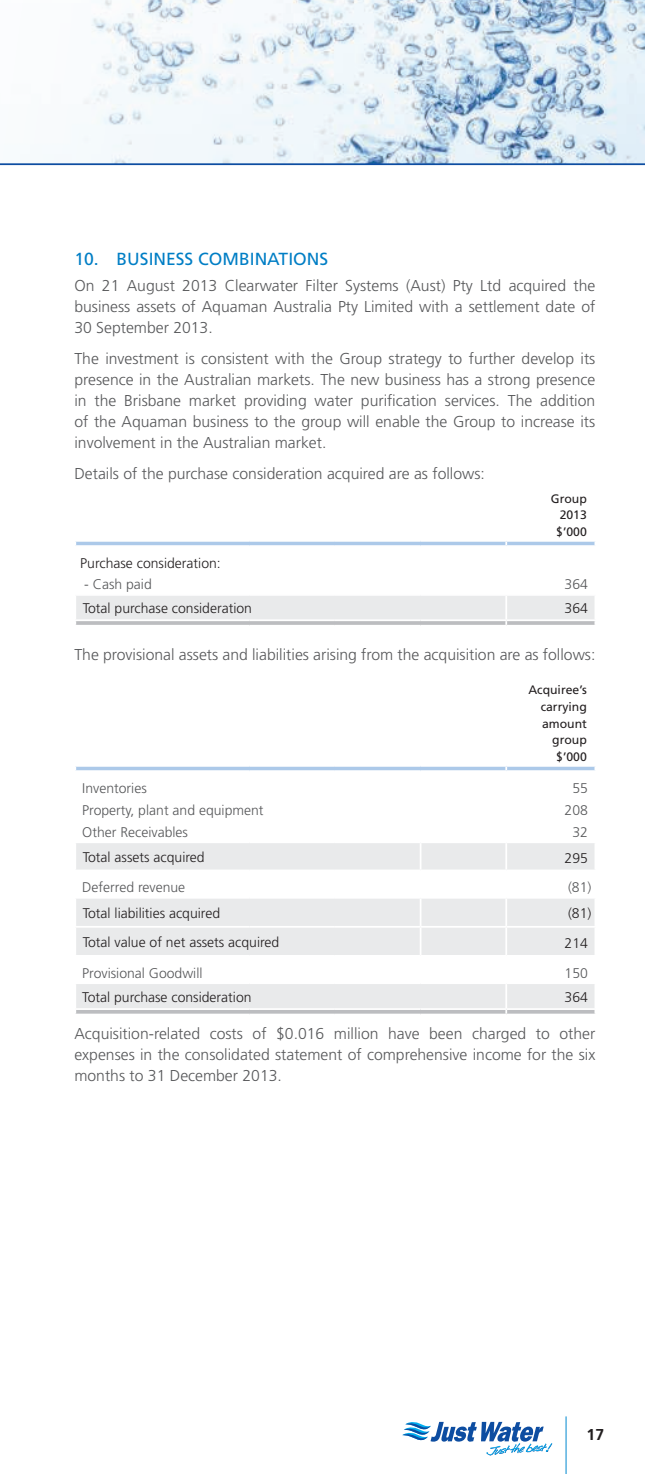
<style>
.page{position:relative;width:645px;height:1474px;background:#fff}
.page>*{position:absolute;margin:0;border:0;box-sizing:border-box;transform-origin:0 0}
.t1{font:17.5px "Frutiger";color:#007ec5}
.t2{font:300 15.75px/21px "Frutiger";color:#57585a;text-align:justify}
.t3{font:700 15.75px "Frutiger";color:#231f20}
.t4{font:300 14px "Frutiger";color:#231f20}
.t5{font:300 14px "Frutiger";color:#57585a}
.t6{font:12.25px/16.6px "Frutiger";color:#231f20;text-align:justify}
</style>
<div class="page">
<img style="left:82px;top:0;width:563px;height:163px">
<hr style="left:0;top:163px;width:645px;height:2px;background:#0d4da1">
<hr style="left:566px;top:1416px;width:1px;height:57px;background:#0089cf">
<svg style="left:402px;top:1421px;width:150px;height:34px"></svg>
<svg style="left:75px;top:541px;width:520px;height:5px;background:#c3d8ef"></svg>
<hr style="left:506px;top:545px;width:90px;height:2px;background:#fff">
<svg style="left:76px;top:596px;width:519px;height:29px;background:#e4e5e6"></svg>
<hr style="left:594px;top:595px;width:2px;height:24px;background:#fff">
<hr style="left:506px;top:619px;width:90px;height:2px;background:#fff">
<svg style="left:76px;top:843px;width:518px;height:165px;fill:#e9eaeb"></svg>
<hr style="left:74px;top:926px;width:175px;height:1px;background:#fff">
<hr style="left:249px;top:926px;width:86px;height:1px;background:#fff">
<hr style="left:335px;top:926px;width:86px;height:1px;background:#fff">
<hr style="left:505px;top:984px;width:2px;height:24px;background:#fff">
<hr style="left:505px;top:843px;width:2px;height:26px;background:#fff">
<hr style="left:505px;top:898px;width:2px;height:28px;background:#fff">
<hr style="left:505px;top:927px;width:2px;height:28px;background:#fff">
<hr style="left:421px;top:960px;width:85px;height:2px;background:#fff">
<hr style="left:506px;top:960px;width:89px;height:2px;background:#fff">
<hr style="left:421px;top:896px;width:85px;height:2px;background:#fff">
<hr style="left:506px;top:896px;width:90px;height:2px;background:#fff">
<hr style="left:421px;top:926px;width:85px;height:1px;background:#fff">
<hr style="left:506px;top:926px;width:90px;height:1px;background:#fff">
<svg style="left:420px;top:843px;width:1px;height:26px"></svg>
<hr style="left:74px;top:869px;width:175px;height:2px;background:#fff">
<hr style="left:249px;top:869px;width:86px;height:2px;background:#fff">
<hr style="left:335px;top:869px;width:86px;height:2px;background:#fff">
<hr style="left:421px;top:955px;width:85px;height:1px;background:#fff">
<hr style="left:506px;top:955px;width:90px;height:1px;background:#fff">
<svg style="left:75px;top:766px;width:520px;height:5px;background:#bfd5ee"></svg>
<hr style="left:74px;top:770px;width:175px;height:2px;background:#fff">
<hr style="left:249px;top:770px;width:86px;height:2px;background:#fff">
<hr style="left:335px;top:770px;width:86px;height:2px;background:#fff">
<svg style="left:76px;top:1009px;width:519px;height:4px"></svg>
<hr style="left:421px;top:869px;width:85px;height:2px;background:#fff">
<hr style="left:506px;top:869px;width:90px;height:2px;background:#fff">
<hr style="left:74px;top:896px;width:175px;height:2px;background:#fff">
<hr style="left:249px;top:896px;width:86px;height:2px;background:#fff">
<hr style="left:335px;top:896px;width:86px;height:2px;background:#fff">
<svg style="left:420px;top:898px;width:1px;height:57px"></svg>
<hr style="left:74px;top:955px;width:175px;height:1px;background:#fff">
<hr style="left:249px;top:955px;width:86px;height:1px;background:#fff">
<hr style="left:335px;top:955px;width:86px;height:1px;background:#fff">
<hr style="left:74px;top:982px;width:175px;height:2px;background:#fff">
<hr style="left:249px;top:982px;width:86px;height:2px;background:#fff">
<hr style="left:335px;top:982px;width:86px;height:2px;background:#fff">
<hr style="left:421px;top:982px;width:85px;height:2px;background:#fff">
<hr style="left:506px;top:982px;width:90px;height:2px;background:#fff">
<p class="t1" style="left:74px;top:251px;width:255px">10. BUSINESS COMBINATIONS</p>
<p class="t2" style="left:74px;top:276px;width:522px">On 21 August 2013 Clearwater Filter Systems (Aust) Pty Ltd acquired the business assets of Aquaman Australia Pty Limited with a settlement date of 30 September 2013.</p>
<p class="t2" style="left:74px;top:349px;width:522px">The investment is consistent with the Group strategy to further develop its presence in the Australian markets. The new business has a strong presence in the Brisbane market providing water purification services. The addition of the Aquaman business to the group will enable the Group to increase its involvement in the Australian market.</p>
<p class="t2" style="left:74px;top:464px;width:412px">Details of the purchase consideration acquired are as follows:</p>
<p class="t6" style="left:556px;top:490px;width:32px;text-indent:-5px">Group 2013 $’000</p>
<p class="t4" style="left:80px;top:556px;width:142px">Purchase consideration:</p>
<p class="t5" style="left:84px;top:578px;width:69px">- Cash paid</p>
<p class="t5" style="left:564px;top:578px;width:25px">364</p>
<p class="t4" style="left:83px;top:602px;width:171px">Total purchase consideration</p>
<p class="t4" style="left:564px;top:602px;width:25px">364</p>
<p class="t2" style="left:74px;top:645px;width:522px">The provisional assets and liabilities arising from the acquisition are as follows:</p>
<p class="t6" style="left:528px;top:682px;width:60px;text-align:right">Acquiree’s carrying amount group $’000</p>
<p class="t5" style="left:82px;top:782px;width:66px">Inventories</p>
<p class="t5" style="left:572px;top:782px;width:17px">55</p>
<p class="t5" style="left:82px;top:804px;width:183px">Property, plant and equipment</p>
<p class="t5" style="left:564px;top:804px;width:25px">208</p>
<p class="t5" style="left:82px;top:826px;width:107px">Other Receivables</p>
<p class="t5" style="left:572px;top:826px;width:17px">32</p>
<p class="t4" style="left:83px;top:851px;width:123px">Total assets acquired</p>
<p class="t4" style="left:564px;top:852px;width:25px">295</p>
<p class="t5" style="left:82px;top:881px;width:104px">Deferred revenue</p>
<p class="t5" style="left:568px;top:881px;width:25px">(81)</p>
<p class="t4" style="left:83px;top:907px;width:139px">Total liabilities acquired</p>
<p class="t4" style="left:568px;top:907px;width:25px">(81)</p>
<p class="t4" style="left:83px;top:936px;width:198px">Total value of net assets acquired</p>
<p class="t4" style="left:564px;top:937px;width:25px">214</p>
<p class="t5" style="left:82px;top:967px;width:122px">Provisional Goodwill</p>
<p class="t5" style="left:564px;top:967px;width:25px">150</p>
<p class="t4" style="left:82px;top:990px;width:171px">Total purchase consideration</p>
<p class="t4" style="left:564px;top:990px;width:25px">364</p>
<p class="t2" style="left:74px;top:1024px;width:522px">Acquisition-related costs of $0.016 million have been charged to other expenses in the consolidated statement of comprehensive income for the six months to 31 December 2013.</p>
<p class="t3" style="left:587px;top:1427px;width:19px">17</p>
</div>
